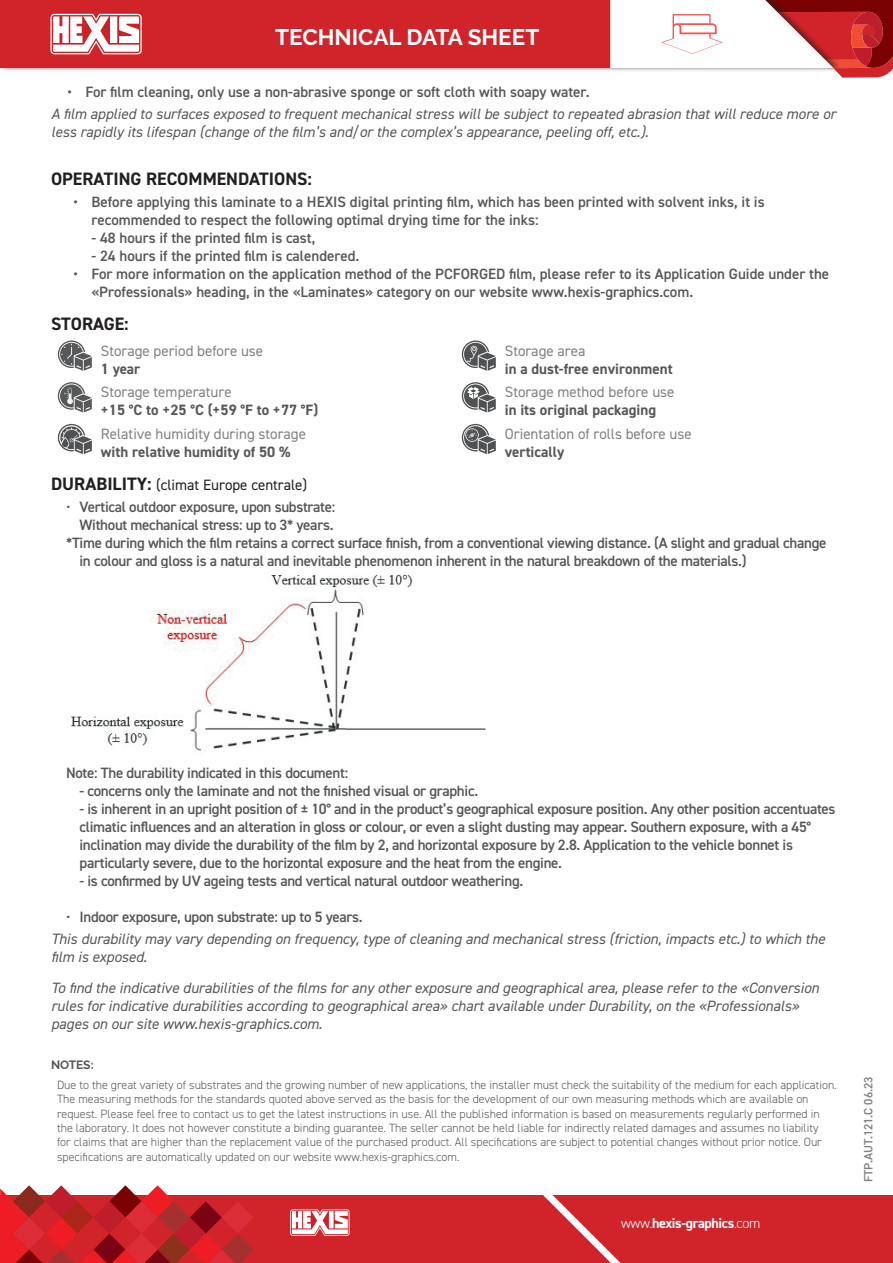
<style>
.page{position:relative;width:893px;height:1263px;background:#fff}
.page>*{position:absolute;margin:0;border:0;box-sizing:border-box;transform-origin:0 0}
.t1{font:700 22.5px "Raleway";color:#fff}
.t2{font:700 18px "DIN2014";color:#231f20}
.t3{font:600 15px/18px "DIN2014";letter-spacing:-.02em;color:#57585a}
.t4{font:italic 15px/18px "DIN2014";color:#57585a}
.t5{font:600 15px/18px "DIN2014";color:#57585a}
.t6{font:15px "DIN2014";color:#808285}
.t7{font:700 15px "DIN2014";color:#57585a}
.t8{font:15px "DIN2014";color:#231f20}
.t9{font:700 14.1px "DIN2014";letter-spacing:-.025em;color:#fff}
.t10{font:300 12px/14.4px "DIN2014";color:#57585a}
.t11{font:600 12px "DIN2014";color:#808285}
.t12{font:700 12px "Raleway";letter-spacing:-.01em;color:#57585a}
.s1{font-weight:700;font-size:18px}
.s2{font-weight:400}
.s3{font-style:normal}
.s4{font-weight:600;font-style:normal}
.s5{font-weight:300}
</style>
<div class="page">
<div style="left:0;top:0;width:841px;height:73px;background:#231f20;opacity:.6"></div>
<div style="left:0;top:0;width:610px;height:68px;background:#d1232a"></div>
<div style="left:0;top:1195px;width:893px;height:68px;background:#d1232a"></div>
<svg style="left:543px;top:1195px;width:78px;height:68px"></svg>
<svg style="left:50px;top:14px;width:95px;height:40px"></svg>
<svg style="left:290px;top:1209px;width:60px;height:27px;background:#edb5b6"></svg>
<svg style="left:0;top:1185px;width:254px;height:78px"></svg>
<svg style="left:610px;top:0;width:283px;height:78px"></svg>
<svg style="left:58px;top:340px;width:34px;height:31px"></svg>
<svg style="left:58px;top:382px;width:34px;height:30px"></svg>
<svg style="left:58px;top:424px;width:34px;height:30px"></svg>
<svg style="left:462px;top:340px;width:34px;height:31px"></svg>
<svg style="left:462px;top:382px;width:34px;height:30px"></svg>
<svg style="left:462px;top:424px;width:34px;height:30px"></svg>
<img style="left:71px;top:575px;width:415px;height:176px">
<h1 class="t1" style="left:275px;top:24px;width:265px">TECHNICAL DATA SHEET</h1>
<p class="t5" style="left:68px;top:82px;width:524px">• For film cleaning, only use a non-abrasive sponge or soft cloth with soapy water.</p>
<p class="t4" style="left:51px;top:105px;width:786px">A film applied to surfaces exposed to frequent mechanical stress will be subject to repeated abrasion that will reduce more or less rapidly its lifespan (change of the film’s and/or the complex’s appearance, peeling off, etc.).</p>
<p class="t2" style="left:51px;top:167px;width:262px">OPERATING RECOMMENDATIONS:</p>
<p class="t5" style="left:92px;top:193px;width:675px;text-indent:-18px">• Before applying this laminate to a HEXIS digital printing film, which has been printed with solvent inks, it is recommended to respect the following optimal drying time for the inks:</p>
<p class="t5" style="left:92px;top:229px;width:225px">- 48 hours if the printed film is cast,</p>
<p class="t5" style="left:92px;top:247px;width:269px">- 24 hours if the printed film is calendered.</p>
<p class="t5" style="left:92px;top:265px;width:739px;text-indent:-18px">• For more information on the application method of the PCFORGED film, please refer to its Application Guide under the «Professionals» heading, in the «Laminates» category on our website www.hexis-graphics.com.</p>
<p class="t2" style="left:51px;top:312px;width:79px">STORAGE:</p>
<p class="t6" style="left:101px;top:341px;width:164px">Storage period before use</p>
<p class="t7" style="left:101px;top:358px;width:41px">1 year</p>
<p class="t6" style="left:101px;top:383px;width:132px">Storage temperature</p>
<p class="t7" style="left:101px;top:400px;width:219px">+15 °C to +25 °C (+59 °F to +77 °F)</p>
<p class="t6" style="left:101px;top:424px;width:207px">Relative humidity during storage</p>
<p class="t7" style="left:101px;top:442px;width:191px">with relative humidity of 50 %</p>
<p class="t6" style="left:505px;top:341px;width:82px">Storage area</p>
<p class="t7" style="left:505px;top:358px;width:169px">in a dust-free environment</p>
<p class="t6" style="left:505px;top:383px;width:171px">Storage method before use</p>
<p class="t7" style="left:505px;top:400px;width:153px">in its original packaging</p>
<p class="t6" style="left:505px;top:424px;width:189px">Orientation of rolls before use</p>
<p class="t7" style="left:505px;top:442px;width:61px">vertically</p>
<p class="t8" style="left:51px;top:475px;width:258px"><span class="s1">DURABILITY:</span> (climat Europe centrale)</p>
<p class="t3" style="left:66px;top:497px;width:271px"><span class="s2">•</span> Vertical outdoor exposure, upon substrate:</p>
<p class="t3" style="left:80px;top:515px;width:256px">Without mechanical stress: up to 3* years.</p>
<p class="t3" style="left:66px;top:533px;width:762px">*Time during which the film retains a correct surface finish, from a conventional viewing distance. (A slight and gradual change</p>
<p class="t3" style="left:80px;top:551px;width:668px">in colour and gloss is a natural and inevitable phenomenon inherent in the natural breakdown of the materials.)</p>
<p class="t3" style="left:66px;top:764px;width:284px">Note: The durability indicated in this document:</p>
<p class="t3" style="left:80px;top:782px;width:400px">- concerns only the laminate and not the finished visual or graphic.</p>
<p class="t3" style="left:80px;top:800px;width:757px">- is inherent in an upright position of ± 10° and in the product’s geographical exposure position. Any other position accentuates climatic influences and an alteration in gloss or colour, or even a slight dusting may appear. Southern exposure, with a 45° inclination may divide the durability of the film by 2, and horizontal exposure by 2.8. Application to the vehicle bonnet is particularly severe, due to the horizontal exposure and the heat from the engine.</p>
<p class="t3" style="left:80px;top:872px;width:445px">- is confirmed by UV ageing tests and vertical natural outdoor weathering.</p>
<p class="t4" style="left:51px;top:905px;width:776px;line-height:22.2px;text-indent:15px"><span class="s3">•</span> <span class="s4">Indoor exposure, upon substrate: up to 5 years.<br></span>This durability may vary depending on frequency, type of cleaning and mechanical stress (friction, impacts etc.) to which the</p>
<p class="t4" style="left:51px;top:942px;width:770px;line-height:30.5px">film is exposed.<br>To find the indicative durabilities of the films for any other exposure and geographical area, please refer to the «Conversion</p>
<p class="t4" style="left:51px;top:996px;width:750px">rules for indicative durabilities according to geographical area» chart available under Durability, on the «Professionals» pages on our site www.hexis-graphics.com.</p>
<p class="t12" style="left:51px;top:1058px;width:44px">NOTES:</p>
<p class="t10" style="left:57px;top:1077px;width:781px">Due to the great variety of substrates and the growing number of new applications, the installer must check the suitability of the medium for each application.<br>The measuring methods for the standards quoted above served as the basis for the development of our own measuring methods which are available on request. Please feel free to contact us to get the latest instructions in use. All the published information is based on measurements regularly performed in the laboratory. It does not however constitute a binding guarantee. The seller cannot be held liable for indirectly related damages and assumes no liability<br>for claims that are higher than the replacement value of the purchased product. All specifications are subject to potential changes without prior notice. Our specifications are automatically updated on our website www.hexis-graphics.com.</p>
<p class="t9" style="left:621px;top:1214px;width:141px"><span class="s5">www.</span>hexis-graphics<span class="s5">.com</span></p>
<p class="t11" style="left:860px;top:1182px;width:107px;rotate:-90deg">FTP.AUT.121.C 06.23</p>
</div>
